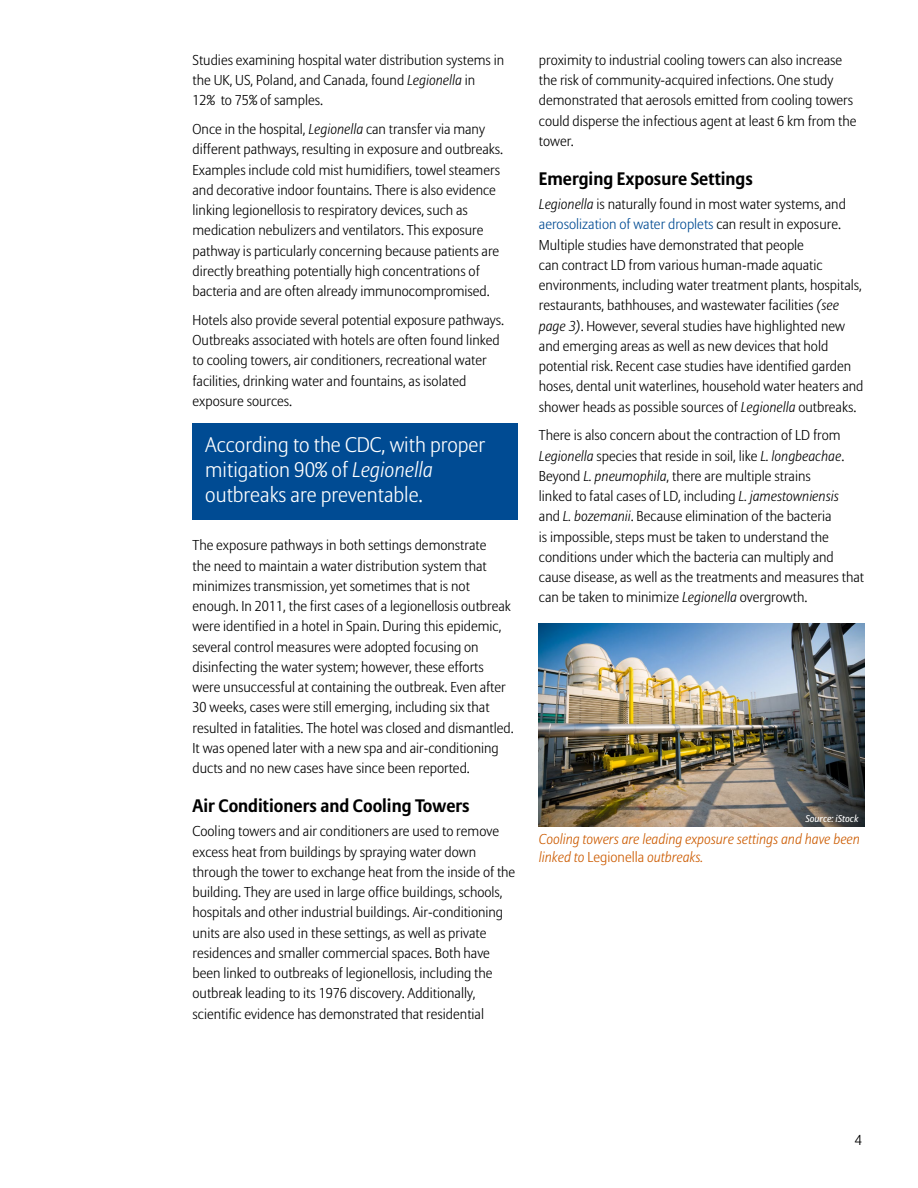
<style>
.page{position:relative;width:918px;height:1188px;background:#fff}
.page>*{position:absolute;margin:0;border:0;box-sizing:border-box;transform-origin:0 0}
.t1{font:300 21px/25.2px "Allianz Sans";color:#fff}
.t2{font:700 18px "Allianz Sans";color:#000}
.t3{font:300 14.25px/20.2px "Allianz Sans";color:#000}
.t4{font:italic 300 14.25px/18px "Allianz Sans";color:#cc5b00}
.t5{font:italic 9.75px "Allianz Sans";color:#fff}
.s1{font-style:italic}
.s2{color:#004b93}
.s3{font-style:normal}
</style>
<div class="page">
<div style="left:193px;top:423px;width:325px;height:97px;background:#004b93"></div>
<img style="left:539px;top:623px;width:326px;height:204px">
<p class="t3" style="left:193px;top:50px;width:313px">Studies examining hospital water distribution systems in the UK, US, Poland, and Canada, found <span class="s1">Legionella</span> in<br>12% to 75% of samples.</p>
<p class="t3" style="left:193px;top:119px;width:312px">Once in the hospital, <span class="s1">Legionella</span> can transfer via many different pathways, resulting in exposure and outbreaks.<br>Examples include cold mist humidifiers, towel steamers and decorative indoor fountains. There is also evidence linking legionellosis to respiratory devices, such as medication nebulizers and ventilators. This exposure pathway is particularly concerning because patients are directly breathing potentially high concentrations of bacteria and are often already immunocompromised.</p>
<p class="t3" style="left:193px;top:310px;width:313px">Hotels also provide several potential exposure pathways.<br>Outbreaks associated with hotels are often found linked to cooling towers, air conditioners, recreational water facilities, drinking water and fountains, as isolated exposure sources.</p>
<h1 class="t1" style="left:205px;top:432px;width:281px">According to the CDC, with proper mitigation 90% of <span class="s1">Legionella </span>outbreaks are preventable.</h1>
<p class="t3" style="left:193px;top:535px;width:323px">The exposure pathways in both settings demonstrate<br>the need to maintain a water distribution system that minimizes transmission, yet sometimes that is not enough. In 2011, the first cases of a legionellosis outbreak were identified in a hotel in Spain. During this epidemic, several control measures were adopted focusing on disinfecting the water system; however, these efforts were unsuccessful at containing the outbreak. Even after 30 weeks, cases were still emerging, including six that resulted in fatalities. The hotel was closed and dismantled.<br>It was opened later with a new spa and air-conditioning ducts and no new cases have since been reported.</p>
<p class="t2" style="left:193px;top:795px;width:279px">Air Conditioners and Cooling Towers</p>
<p class="t3" style="left:193px;top:821px;width:324px">Cooling towers and air conditioners are used to remove excess heat from buildings by spraying water down through the tower to exchange heat from the inside of the building. They are used in large office buildings, schools, hospitals and other industrial buildings. Air-conditioning units are also used in these settings, as well as private residences and smaller commercial spaces. Both have been linked to outbreaks of legionellosis, including the outbreak leading to its 1976 discovery. Additionally, scientific evidence has demonstrated that residential</p>
<p class="t3" style="left:539px;top:50px;width:319px">proximity to industrial cooling towers can also increase the risk of community-acquired infections. One study demonstrated that aerosols emitted from cooling towers could disperse the infectious agent at least 6 km from the tower.</p>
<p class="t2" style="left:539px;top:167px;width:216px">Emerging Exposure Settings</p>
<p class="t3" style="left:539px;top:194px;width:326px"><span class="s1">Legionella</span> is naturally found in most water systems, and <span class="s2">aerosolization of water droplets</span> can result in exposure.<br>Multiple studies have demonstrated that people<br>can contract LD from various human-made aquatic environments, including water treatment plants, hospitals, restaurants, bathhouses, and wastewater facilities <span class="s1">(see page 3)</span>. However, several studies have highlighted new and emerging areas as well as new devices that hold potential risk. Recent case studies have identified garden hoses, dental unit waterlines, household water heaters and shower heads as possible sources of <span class="s1">Legionella</span> outbreaks.</p>
<p class="t3" style="left:539px;top:425px;width:327px">There is also concern about the contraction of LD from <span class="s1">Legionella</span> species that reside in soil, like <span class="s1">L. longbeachae</span>.<br>Beyond <span class="s1">L. pneumophila</span>, there are multiple strains<br>linked to fatal cases of LD, including <span class="s1">L. jamestowniensis<br></span>and <span class="s1">L. bozemanii</span>. Because elimination of the bacteria<br>is impossible, steps must be taken to understand the conditions under which the bacteria can multiply and cause disease, as well as the treatments and measures that can be taken to minimize <span class="s1">Legionella</span> overgrowth.</p>
<p class="t5" style="left:805px;top:812px;width:55px">Source: iStock</p>
<p class="t4" style="left:539px;top:830px;width:323px">Cooling towers are leading exposure settings and have been linked to <span class="s3">Legionella</span> outbreaks.</p>
<p class="t3" style="left:855px;top:1130px;width:9px">4</p>
</div>
